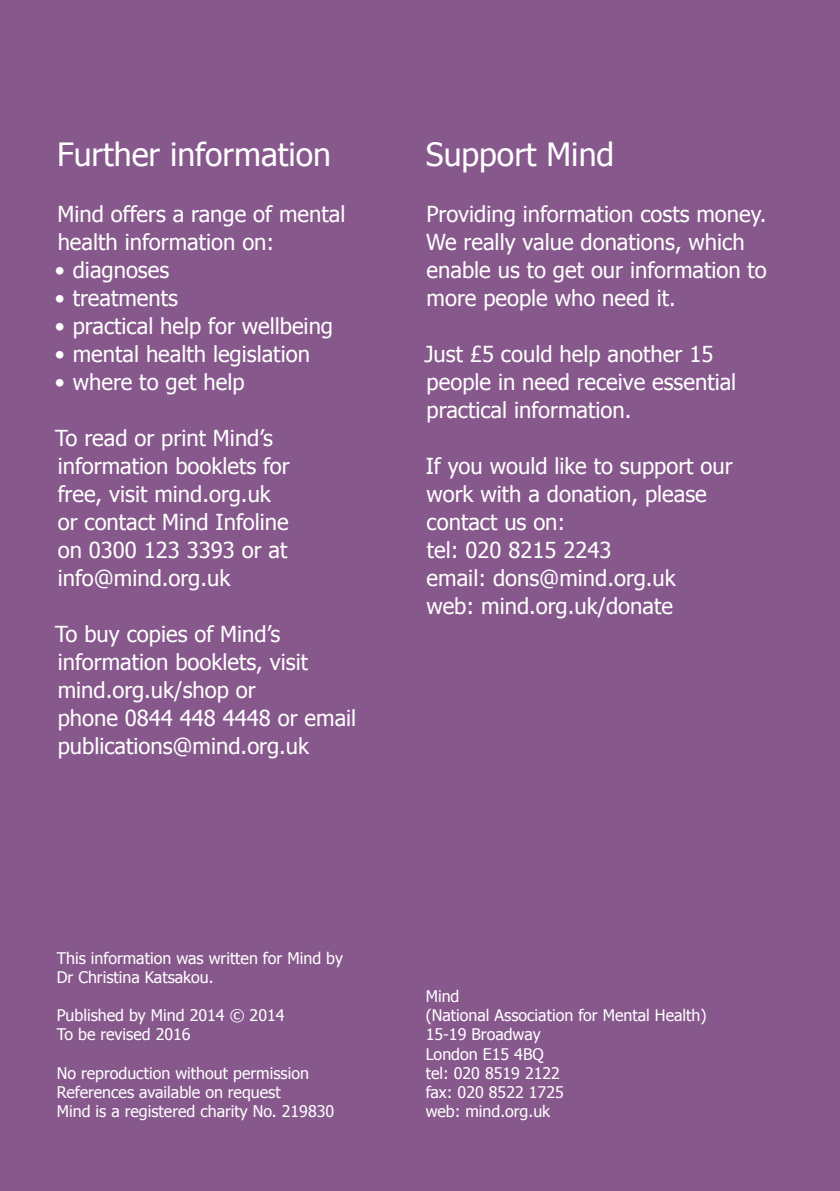
<style>
.page{position:relative;width:840px;height:1191px;background:#fff}
.page>*{position:absolute;margin:0;border:0;box-sizing:border-box;transform-origin:0 0}
.t1{font:32px "Tahoma";color:#fff}
.t2{font:22px/28px "Tahoma";color:#fff}
.t3{font:16px/19.2px "Tahoma";color:#fff}
</style>
<div class="page">
<div style="left:0;top:0;width:839px;height:1191px;background:#87588c"></div>
<p class="t1" style="left:57px;top:133px;width:275px">Further information</p>
<p class="t2" style="left:57px;top:199px;width:289px">Mind offers a range of mental health information on:</p>
<p class="t2" style="left:55px;top:255px;width:116px">• diagnoses</p>
<p class="t2" style="left:55px;top:283px;width:125px">• treatments</p>
<p class="t2" style="left:55px;top:311px;width:280px">• practical help for wellbeing</p>
<p class="t2" style="left:55px;top:339px;width:256px">• mental health legislation</p>
<p class="t2" style="left:55px;top:367px;width:191px">• where to get help</p>
<p class="t2" style="left:55px;top:423px;width:236px">To read or print Mind’s information booklets for free, visit mind.org.uk</p>
<p class="t2" style="left:58px;top:507px;width:232px;text-align:justify">or contact Mind Infoline on 0300 123 3393 or at info@mind.org.uk</p>
<p class="t2" style="left:55px;top:619px;width:302px">To buy copies of Mind’s information booklets, visit mind.org.uk/shop or<br>phone 0844 448 4448 or email publications@mind.org.uk</p>
<p class="t1" style="left:425px;top:133px;width:190px">Support Mind</p>
<p class="t2" style="left:426px;top:199px;width:342px">Providing information costs money.<br>We really value donations, which enable us to get our information to more people who need it.</p>
<p class="t2" style="left:424px;top:339px;width:313px">Just £5 could help another 15 people in need receive essential practical information.</p>
<p class="t2" style="left:425px;top:451px;width:308px">If you would like to support our work with a donation, please contact us on:</p>
<p class="t2" style="left:426px;top:535px;width:186px">tel: 020 8215 2243</p>
<p class="t2" style="left:426px;top:563px;width:250px">email: dons@mind.org.uk</p>
<p class="t2" style="left:426px;top:591px;width:248px">web: mind.org.uk/donate</p>
<p class="t3" style="left:57px;top:947px;width:287px">This information was written for Mind by<br>Dr Christina Katsakou.</p>
<p class="t3" style="left:57px;top:1005px;width:229px">Published by Mind 2014 © 2014</p>
<p class="t3" style="left:57px;top:1024px;width:135px">To be revised 2016</p>
<p class="t3" style="left:57px;top:1062px;width:253px">No reproduction without permission</p>
<p class="t3" style="left:57px;top:1082px;width:225px">References available on request</p>
<p class="t3" style="left:57px;top:1101px;width:279px">Mind is a registered charity No. 219830</p>
<p class="t3" style="left:425px;top:986px;width:35px">Mind</p>
<p class="t3" style="left:425px;top:1005px;width:282px">(National Association for Mental Health)</p>
<p class="t3" style="left:425px;top:1024px;width:116px">15-19 Broadway</p>
<p class="t3" style="left:425px;top:1043px;width:120px">London E15 4BQ</p>
<p class="t3" style="left:425px;top:1062px;width:136px">tel: 020 8519 2122</p>
<p class="t3" style="left:425px;top:1082px;width:140px">fax: 020 8522 1725</p>
<p class="t3" style="left:425px;top:1101px;width:126px">web: mind.org.uk</p>
</div>
